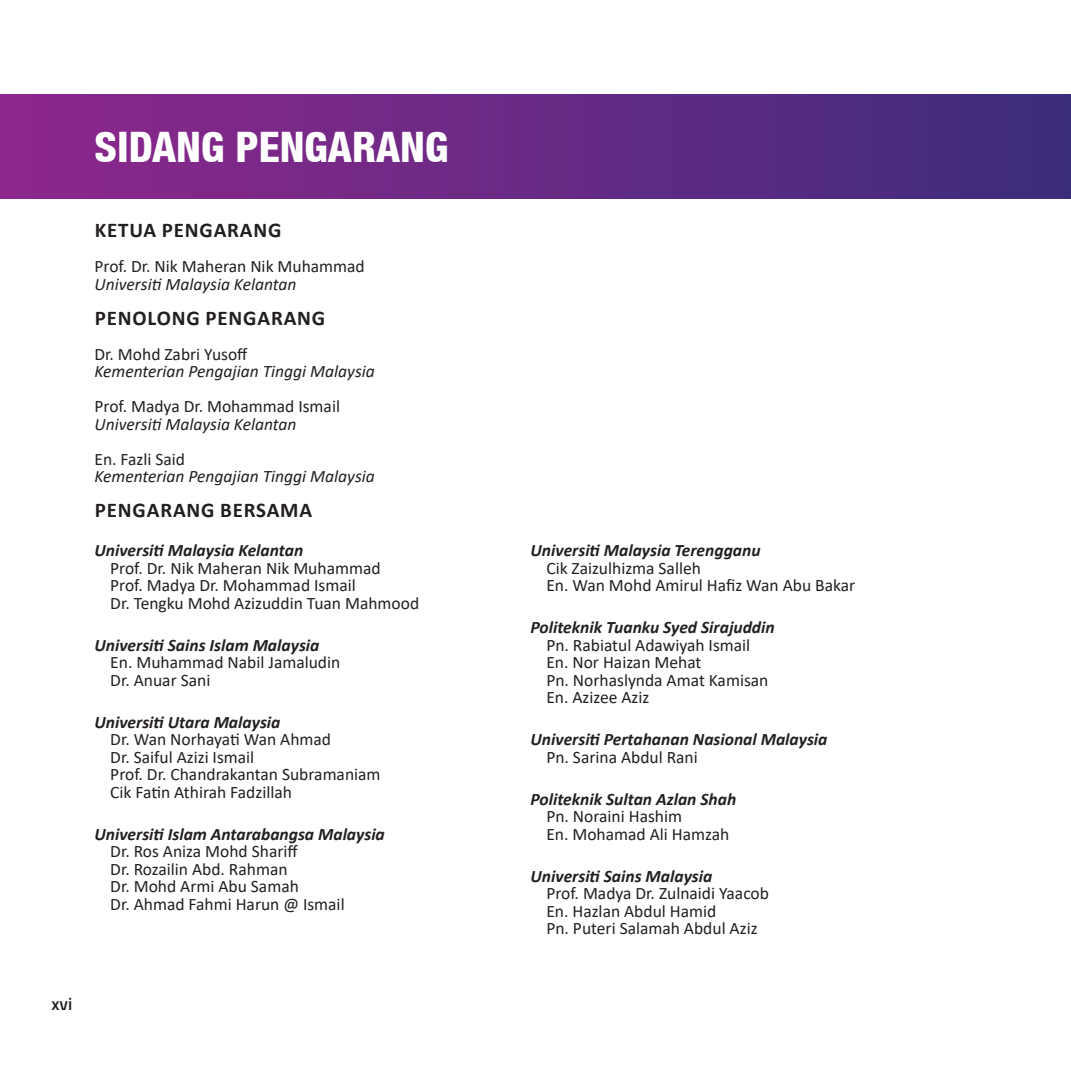
<style>
.page{position:relative;width:1071px;height:1071px;background:#fff}
.page>*{position:absolute;margin:0;border:0;box-sizing:border-box;transform-origin:0 0}
.t1{font:800 condensed 42px "Helvetica Neue LT";color:#fff}
.t2{font:700 21px "Calibri";letter-spacing:.04em;color:#231f20}
.t3{font:17.5px "Calibri";color:#231f20}
.t4{font:italic 700 17.5px "Calibri";color:#231f20}
.t5{font:italic 17.5px "Calibri";color:#231f20}
.t6{font:600 17.5px "Titillium Web";color:#231f20}
</style>
<div class="page">
<div style="left:0;top:94px;width:1071px;height:104px;background:linear-gradient(to right,#90278d,#3d2d7b)"></div>
<p class="t1" style="left:94px;top:121px;width:356px">SIDANG PENGARANG</p>
<p class="t2" style="left:95px;top:215px;width:188px">KETUA PENGARANG</p>
<p class="t3" style="left:94px;top:254px;width:272px">Prof. Dr. Nik Maheran Nik Muhammad</p>
<p class="t5" style="left:94px;top:272px;width:204px">Universiti Malaysia Kelantan</p>
<p class="t2" style="left:95px;top:303px;width:232px">PENOLONG PENGARANG</p>
<p class="t3" style="left:94px;top:342px;width:155px">Dr. Mohd Zabri Yusoff</p>
<p class="t5" style="left:94px;top:359px;width:282px">Kementerian Pengajian Tinggi Malaysia</p>
<p class="t3" style="left:94px;top:394px;width:247px">Prof. Madya Dr. Mohammad Ismail</p>
<p class="t5" style="left:94px;top:412px;width:204px">Universiti Malaysia Kelantan</p>
<p class="t3" style="left:94px;top:447px;width:92px">En. Fazli Said</p>
<p class="t5" style="left:94px;top:464px;width:282px">Kementerian Pengajian Tinggi Malaysia</p>
<p class="t2" style="left:95px;top:495px;width:219px">PENGARANG BERSAMA</p>
<p class="t4" style="left:94px;top:538px;width:210px">Universiti Malaysia Kelantan</p>
<p class="t3" style="left:110px;top:556px;width:272px">Prof. Dr. Nik Maheran Nik Muhammad</p>
<p class="t3" style="left:110px;top:573px;width:247px">Prof. Madya Dr. Mohammad Ismail</p>
<p class="t3" style="left:110px;top:591px;width:310px">Dr. Tengku Mohd Azizuddin Tuan Mahmood</p>
<p class="t4" style="left:94px;top:633px;width:226px">Universiti Sains Islam Malaysia</p>
<p class="t3" style="left:110px;top:650px;width:232px">En. Muhammad Nabil Jamaludin</p>
<p class="t3" style="left:110px;top:668px;width:102px">Dr. Anuar Sani</p>
<p class="t4" style="left:94px;top:710px;width:187px">Universiti Utara Malaysia</p>
<p class="t3" style="left:110px;top:727px;width:222px">Dr. Wan Norhayati Wan Ahmad</p>
<p class="t3" style="left:110px;top:745px;width:145px">Dr. Saiful Azizi Ismail</p>
<p class="t3" style="left:110px;top:762px;width:272px">Prof. Dr. Chandrakantan Subramaniam</p>
<p class="t3" style="left:110px;top:780px;width:183px">Cik Fatin Athirah Fadzillah</p>
<p class="t4" style="left:94px;top:822px;width:292px">Universiti Islam Antarabangsa Malaysia</p>
<p class="t3" style="left:110px;top:839px;width:189px">Dr. Ros Aniza Mohd Shariff</p>
<p class="t3" style="left:110px;top:857px;width:179px">Dr. Rozailin Abd. Rahman</p>
<p class="t3" style="left:110px;top:874px;width:190px">Dr. Mohd Armi Abu Samah</p>
<p class="t3" style="left:110px;top:892px;width:236px">Dr. Ahmad Fahmi Harun @ Ismail</p>
<p class="t6" style="left:51px;top:991px;width:22px">xvi</p>
<p class="t4" style="left:531px;top:538px;width:232px">Universiti Malaysia Terengganu</p>
<p class="t3" style="left:546px;top:556px;width:156px">Cik Zaizulhizma Salleh</p>
<p class="t3" style="left:546px;top:573px;width:310px">En. Wan Mohd Amirul Hafiz Wan Abu Bakar</p>
<p class="t4" style="left:531px;top:615px;width:246px">Politeknik Tuanku Syed Sirajuddin</p>
<p class="t3" style="left:546px;top:633px;width:205px">Pn. Rabiatul Adawiyah Ismail</p>
<p class="t3" style="left:546px;top:650px;width:157px">En. Nor Haizan Mehat</p>
<p class="t3" style="left:546px;top:668px;width:224px">Pn. Norhaslynda Amat Kamisan</p>
<p class="t3" style="left:546px;top:685px;width:105px">En. Azizee Aziz</p>
<p class="t4" style="left:531px;top:727px;width:298px">Universiti Pertahanan Nasional Malaysia</p>
<p class="t3" style="left:546px;top:745px;width:153px">Pn. Sarina Abdul Rani</p>
<p class="t4" style="left:531px;top:787px;width:207px">Politeknik Sultan Azlan Shah</p>
<p class="t3" style="left:546px;top:804px;width:137px">Pn. Noraini Hashim</p>
<p class="t3" style="left:546px;top:822px;width:184px">En. Mohamad Ali Hamzah</p>
<p class="t4" style="left:531px;top:864px;width:183px">Universiti Sains Malaysia</p>
<p class="t3" style="left:546px;top:881px;width:224px">Prof. Madya Dr. Zulnaidi Yaacob</p>
<p class="t3" style="left:546px;top:899px;width:171px">En. Hazlan Abdul Hamid</p>
<p class="t3" style="left:546px;top:916px;width:213px">Pn. Puteri Salamah Abdul Aziz</p>
</div>
